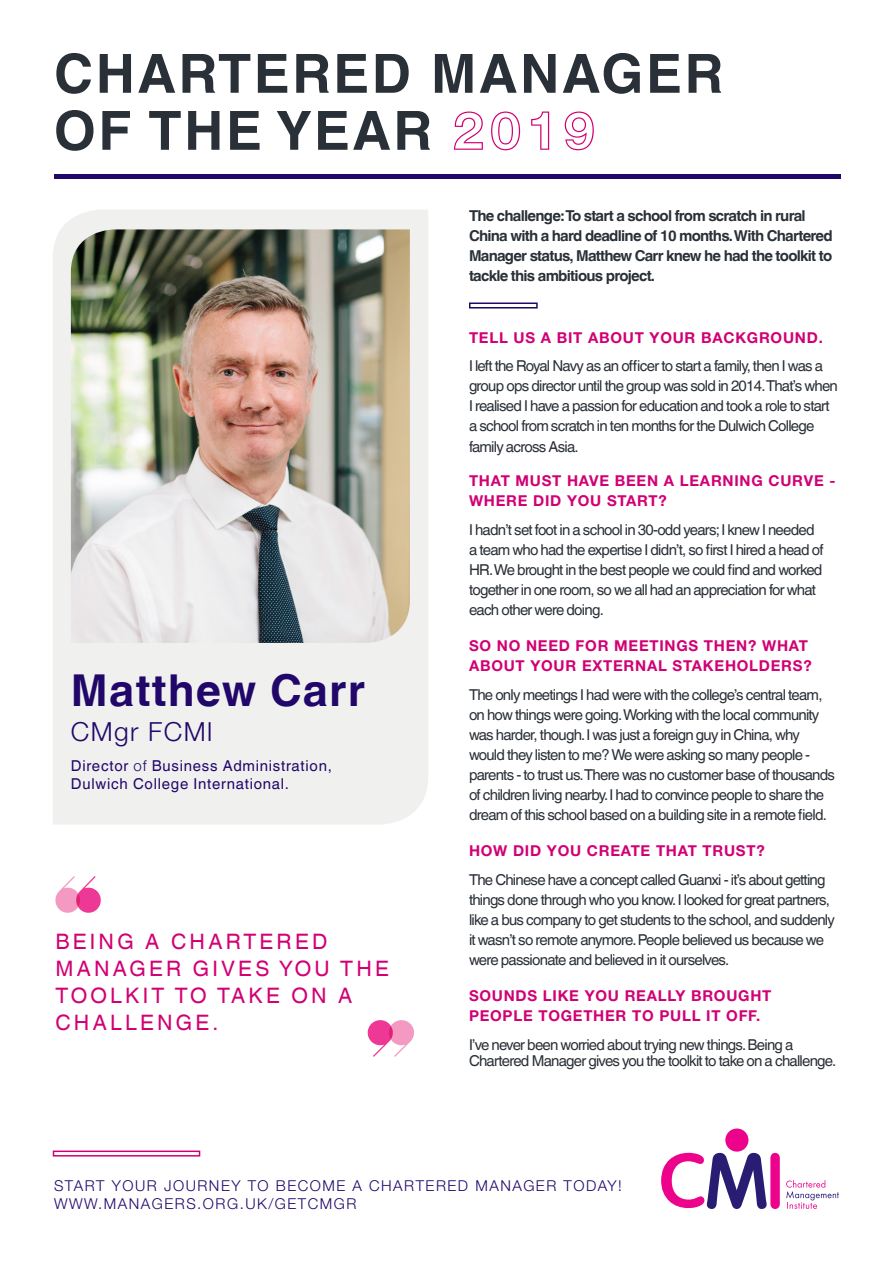
<style>
.page{position:relative;width:893px;height:1263px;background:#fff}
.page>*{position:absolute;margin:0;border:0;box-sizing:border-box;transform-origin:0 0}
.t1{font:700 54px/57px "Helvetica World";letter-spacing:.05em;color:#2a3037}
.t2{font:700 43.95px "Helvetica World";letter-spacing:.03em;color:#21076a}
.t3{font:300 26.4px "Helvetica Neue LT Std";letter-spacing:.05em;color:#21076a}
.t4{font:21.3px/27px "Helvetica World";letter-spacing:.15em;color:#d10074}
.t5{font:15px/20.1px "Helvetica World";letter-spacing:-.05em;color:#2a3037}
.t6{font:700 15px/20.1px "Helvetica Neue LT Std";letter-spacing:.05em;color:#d10074}
.t7{font:700 15px/20.1px "Helvetica World";letter-spacing:-.05em;color:#2a3037}
.t8{font:300 15px "Helvetica Neue LT Std";letter-spacing:.1em;color:#21076a}
.t9{font:15px "Helvetica World";letter-spacing:.05em;color:#21076a}
.s1{font-family:"Helvetica Neue LT Std Bd Ou";font-weight:400;color:#d10074}
.s2{font-family:"Helvetica Neue LT Std";font-weight:300}
</style>
<div class="page">
<div style="left:53px;top:210px;width:375px;height:615px;background:#f0f0ef"></div>
<img style="left:71px;top:229px;width:339px;height:414px">
<svg style="left:661px;top:1153px;width:119px;height:56px"></svg>
<div style="left:725px;top:1128px;width:23px;height:23px;background:#ed028c;border-radius:50%"></div>
<svg style="left:786px;top:1180px;width:53px;height:29px"></svg>
<div style="left:54px;top:174px;width:786px;height:5px;background:#21076a"></div>
<div style="left:53px;top:1150px;width:147px;height:6px;border:2px solid #d10074"></div>
<div style="left:469px;top:302px;width:69px;height:6px;border:2px solid #21076a"></div>
<svg style="left:55px;top:876px;width:46px;height:37px"></svg>
<svg style="left:367px;top:1020px;width:47px;height:37px"></svg>
<p class="t1" style="left:54px;top:46px;width:670px">CHARTERED MANAGER<br>OF THE YEAR <span class="s1">2019</span></p>
<p class="t2" style="left:71px;top:665px;width:296px">Matthew Carr</p>
<p class="t3" style="left:71px;top:715px;width:143px">CMgr FCMI</p>
<p class="t9" style="left:71px;top:757px;width:262px">Director <span class="s2">of</span> Business Administration,</p>
<p class="t9" style="left:71px;top:775px;width:220px">Dulwich College International.</p>
<p class="t4" style="left:55px;top:928px;width:335px">BEING A CHARTERED<br>MANAGER GIVES YOU THE<br>TOOLKIT TO TAKE ON A<br>CHALLENGE.</p>
<p class="t7" style="left:469px;top:206px;width:365px">The challenge: To start a school from scratch in rural China with a hard deadline of 10 months. With Chartered Manager status, Matthew Carr knew he had the toolkit to tackle this ambitious project.</p>
<p class="t6" style="left:469px;top:327px;width:355px">TELL US A BIT ABOUT YOUR BACKGROUND.</p>
<p class="t5" style="left:469px;top:356px;width:370px">I left the Royal Navy as an officer to start a family, then I was a group ops director until the group was sold in 2014.That’s when I realised I have a passion for education and took a role to start a school from scratch in ten months for the Dulwich College family across Asia.</p>
<p class="t6" style="left:469px;top:470px;width:368px">THAT MUST HAVE BEEN A LEARNING CURVE -<br>WHERE DID YOU START?</p>
<p class="t5" style="left:469px;top:519px;width:356px">I hadn’t set foot in a school in 30-odd years; I knew I needed a team who had the expertise I didn’t, so first I hired a head of HR.We brought in the best people we could find and worked together in one room, so we all had an appreciation for what each other were doing.</p>
<p class="t6" style="left:469px;top:635px;width:344px">SO NO NEED FOR MEETINGS THEN? WHAT<br>ABOUT YOUR EXTERNAL STAKEHOLDERS?</p>
<p class="t5" style="left:469px;top:684px;width:368px">The only meetings I had were with the college’s central team, on how things were going.Working with the local community was harder, though. I was just a foreign guy in China, why would they listen to me? We were asking so many people - parents - to trust us.There was no customer base of thousands of children living nearby. I had to convince people to share the dream of this school based on a building site in a remote field.</p>
<p class="t6" style="left:469px;top:840px;width:297px">HOW DID YOU CREATE THAT TRUST?</p>
<p class="t5" style="left:469px;top:869px;width:367px">The Chinese have a concept called Guanxi - it’s about getting things done through who you know. I looked for great partners, like a bus company to get students to the school, and suddenly it wasn’t so remote anymore. People believed us because we were passionate and believed in it ourselves.</p>
<p class="t6" style="left:469px;top:985px;width:304px">SOUNDS LIKE YOU REALLY BROUGHT<br>PEOPLE TOGETHER TO PULL IT OFF.</p>
<p class="t5" style="left:469px;top:1036px;width:369px;line-height:16.5px">I’ve never been worried about trying new things. Being a<br>Chartered Manager gives you the toolkit to take on a challenge.</p>
<p class="t8" style="left:54px;top:1176px;width:569px">START YOUR JOURNEY TO BECOME A CHARTERED MANAGER TODAY!</p>
<p class="t8" style="left:54px;top:1194px;width:304px">WWW.MANAGERS.ORG.UK/GETCMGR</p>
</div>
